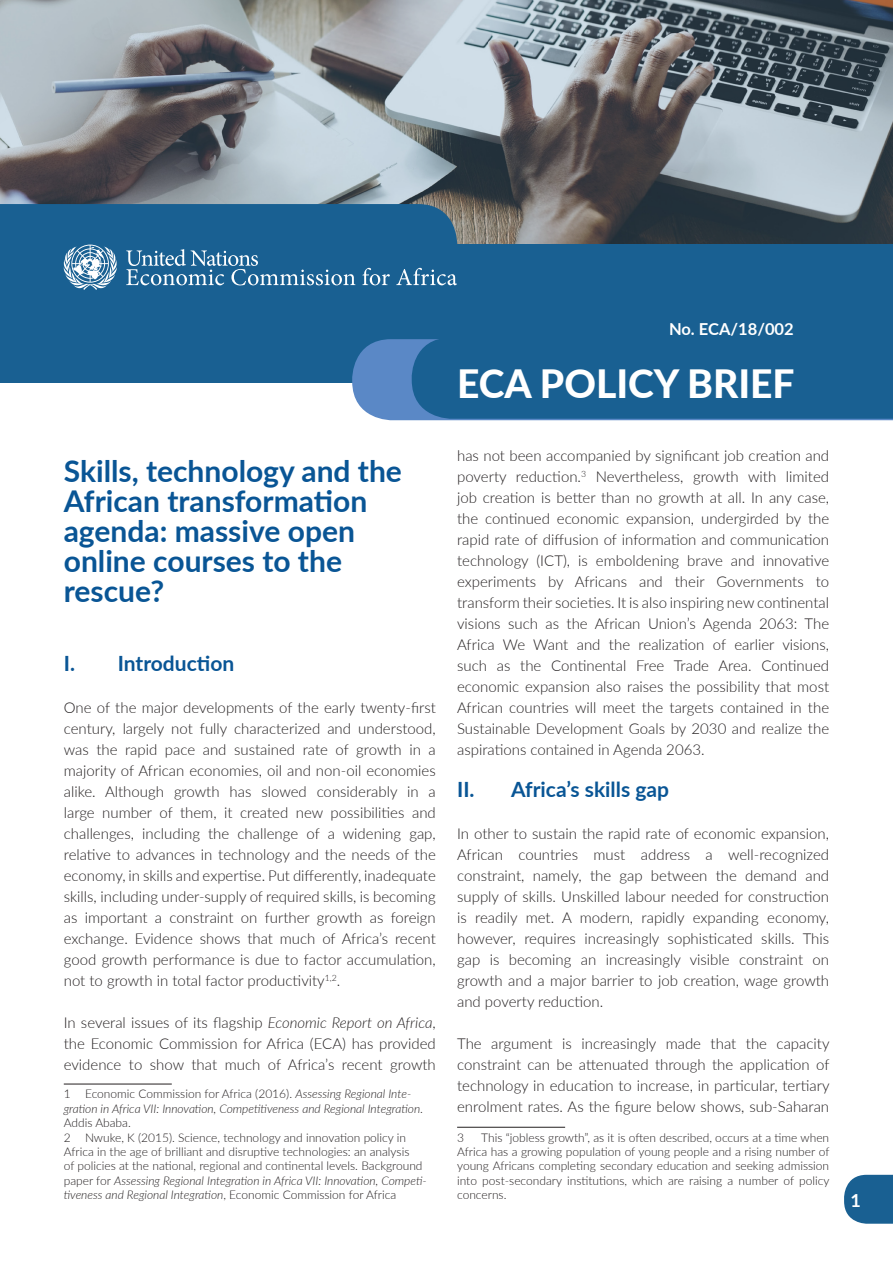
<style>
.page{position:relative;width:893px;height:1263px;background:#fff}
.page>*{position:absolute;margin:0;border:0;box-sizing:border-box;transform-origin:0 0}
.t1{font:800 39px "Lato";color:#fff}
._04_Head_1{font:700 30px/30px "Lato";color:#095595}
.t2{font:700 21px "Lato";color:#095595}
.t3{font:700 18px "Lato";color:#fff}
._04_Head_1-2{font:700 16.5px "Lato";color:#fff}
._01_BodyText{font:300 15px/21px "Lato";color:#231f20;text-align:justify}
._10_Footnote_Text{font:300 12px/14.4px "Lato";color:#231f20}
._10_Footnote_Text-2{font:italic 300 12px/14.4px "Lato";color:#231f20}
.s1{font-style:italic}
.s2{font-style:normal}
</style>
<div class="page">
<img style="left:0;top:0;width:893px;height:245px">
<div style="left:0;top:245px;width:893px;height:138px;background:#196092"></div>
<svg style="left:352px;top:339px;width:541px;height:81px"></svg>
<svg style="left:0;top:204px;width:457px;height:86px"></svg>
<svg style="left:844px;top:1175px;width:49px;height:49px;background:#2d6e9b"></svg>
<hr style="left:64px;top:1084px;width:108px;height:1px;background:#231f20">
<hr style="left:457px;top:1127px;width:108px;height:1px;background:#231f20">
<p class="_04_Head_1" style="left:64px;top:454px;width:340px">Skills, technology and the<br>African transformation agenda: massive open online courses to the rescue?</p>
<p class="t2" style="left:64px;top:648px;width:172px">I. Introduction</p>
<p class="_01_BodyText" style="left:64px;top:696px;width:374px">One of the major developments of the early twenty-first century, largely not fully characterized and understood, was the rapid pace and sustained rate of growth in a majority of African economies, oil and non-oil economies alike. Although growth has slowed considerably in a large number of them, it created new possibilities and challenges, including the challenge of a widening gap, relative to advances in technology and the needs of the economy, in skills and expertise. Put differently, inadequate skills, including under-supply of required skills, is becoming as important a constraint on further growth as foreign exchange. Evidence shows that much of Africa’s recent good growth performance is due to factor accumulation, not to growth in total factor productivity<sup>1,2</sup>.</p>
<p class="_01_BodyText" style="left:64px;top:1011px;width:374px">In several issues of its flagship <span class="s1">Economic Report on Africa</span>, the Economic Commission for Africa (ECA) has provided evidence to show that much of Africa’s recent growth</p>
<p class="_10_Footnote_Text-2" style="left:64px;top:1086px;width:361px"><span class="s2">1 Economic Commission for Africa (2016).</span> Assessing Regional Inte&shy;gration in Africa VII: Innovation, Competitiveness and Regional Integration<span class="s2">.<br>Addis Ababa.</span></p>
<p class="_10_Footnote_Text" style="left:64px;top:1130px;width:365px">2 Nwuke, K (2015). Science, technology and innovation policy in Africa in the age of brilliant and disruptive technologies: an analysis<br>of policies at the national, regional and continental levels. Background paper for <span class="s1">Assessing Regional Integration in Africa VII: Innovation, Competi&shy;tiveness and Regional Integration</span>, Economic Commission for Africa</p>
<p class="_04_Head_1-2" style="left:669px;top:317px;width:126px">No. ECA/18/002</p>
<h1 class="t1" style="left:457px;top:354px;width:339px">ECA POLICY BRIEF</h1>
<p class="_01_BodyText" style="left:457px;top:444px;width:374px">has not been accompanied by significant job creation and poverty reduction.<sup>3</sup> Nevertheless, growth with limited job creation is better than no growth at all. In any case, the continued economic expansion, undergirded by the rapid rate of diffusion of information and communication technology (ICT), is emboldening brave and innovative experiments by Africans and their Governments to transform their societies. It is also inspiring new continental visions such as the African Union’s Agenda 2063: The Africa We Want and the realization of earlier visions, such as the Continental Free Trade Area. Continued economic expansion also raises the possibility that most African countries will meet the targets contained in the Sustainable Development Goals by 2030 and realize the aspirations contained in Agenda 2063.</p>
<p class="t2" style="left:457px;top:774px;width:213px">II. Africa’s skills gap</p>
<p class="_01_BodyText" style="left:457px;top:822px;width:374px">In other to sustain the rapid rate of economic expansion, African countries must address a well-recognized constraint, namely, the gap between the demand and supply of skills. Unskilled labour needed for construction is readily met. A modern, rapidly expanding economy, however, requires increasingly sophisticated skills. This gap is becoming an increasingly visible constraint on growth and a major barrier to job creation, wage growth and poverty reduction.</p>
<p class="_01_BodyText" style="left:457px;top:1032px;width:374px">The argument is increasingly made that the capacity constraint can be attenuated through the application of technology in education to increase, in particular, tertiary enrolment rates. As the figure below shows, sub-Saharan</p>
<p class="_10_Footnote_Text" style="left:457px;top:1130px;width:8px">3</p>
<p class="_10_Footnote_Text" style="left:457px;top:1130px;width:374px;text-align:justify;text-indent:24px">This “jobless growth”, as it is often described, occurs at a time when Africa has a growing population of young people and a rising number of young Africans completing secondary education and seeking admission into post-secondary institutions, which are raising a number of policy concerns.</p>
<p class="t3" style="left:850px;top:1187px;width:12px">1</p>
</div>
